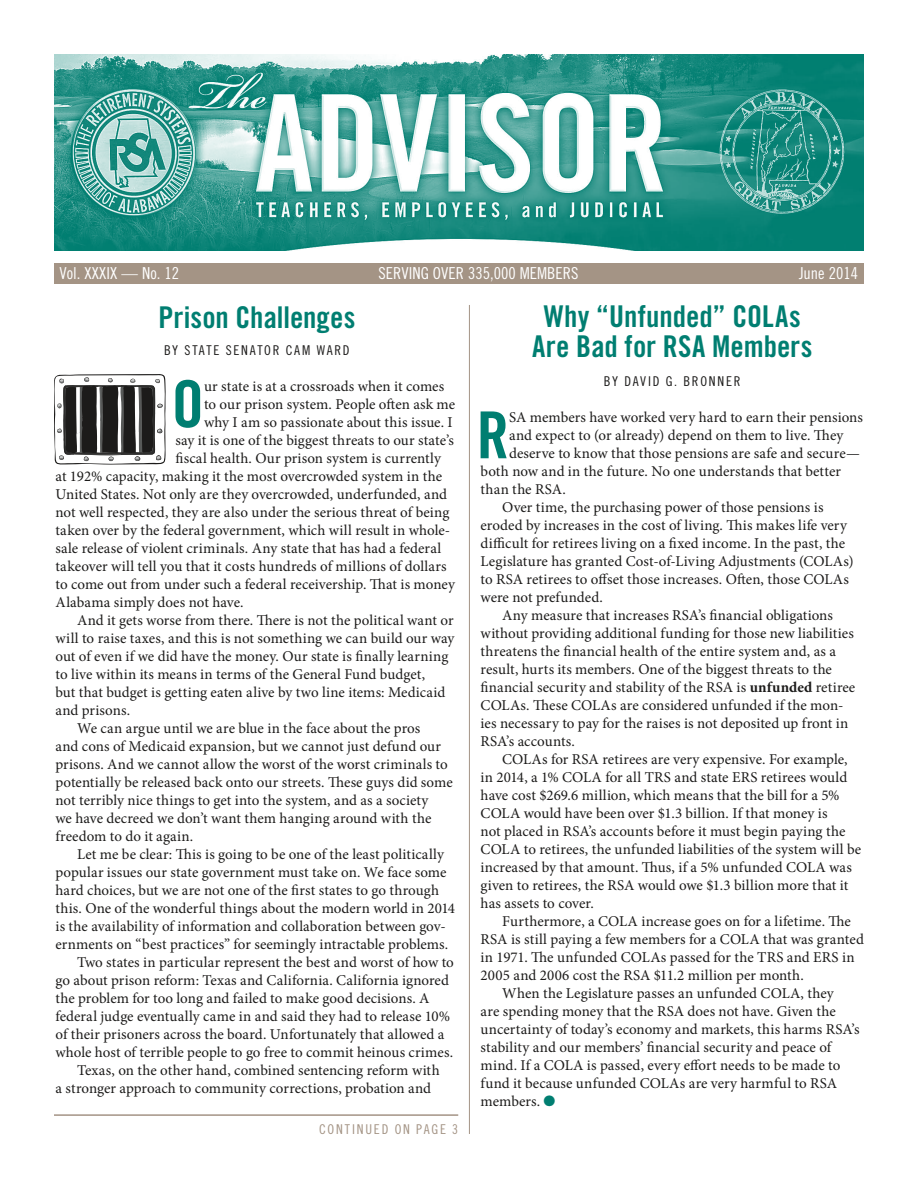
<style>
.page{position:relative;width:918px;height:1188px;background:#fff}
.page>*{position:absolute;margin:0;border:0;box-sizing:border-box;transform-origin:0 0}
.t1{font:64.8px "Trade Gothic Bold Cond Twenty";color:#007e71}
.t2{font:30px/30px "Trade Gothic Bold Cond Twenty";color:#007e71;text-align:center}
.t3{font:16.5px "Trade Gothic Cond Eighteen";color:#fff}
.t4{font:15px "Minion Pro";letter-spacing:.005em;color:#1c1b1a}
.t5{font:15px "Minion Pro";letter-spacing:.025em;color:#1c1b1a}
.t6{font:13.5px "Trade Gothic Cond Eighteen";letter-spacing:.13em;color:#1c1b1a}
.t7{font:13.5px "Trade Gothic Cond Eighteen";letter-spacing:.135em;color:#a49485}
.s1{font-weight:700}
.s2{color:#007e71}
</style>
<div class="page">
<div style="left:54px;top:263px;width:810px;height:21px;background:#a49485"></div>
<img style="left:54px;top:54px;width:810px;height:196px">
<hr style="left:54px;top:1114px;width:404px;height:2px;background:#a49485">
<hr style="left:469px;top:305px;width:1px;height:829px;background:#a49485">
<svg style="left:54px;top:374px;width:112px;height:91px"></svg>
<p class="t3" style="left:60px;top:264px;width:121px">Vol. XXXIX — No. 12</p>
<p class="t3" style="left:379px;top:264px;width:201px">SERVING OVER 335,000 MEMBERS</p>
<p class="t3" style="left:799px;top:264px;width:60px">June 2014</p>
<h2 class="t2" style="left:158px;top:302px;width:198px">Prison Challenges</h2>
<p class="t6" style="left:164px;top:342px;width:187px">BY STATE SENATOR CAM WARD</p>
<h1 class="t1" style="left:172px;top:365px;width:34px">O</h1>
<p class="t4" style="left:204px;top:376px;width:242px">ur state is at a crossroads when it comes</p>
<h2 class="t2" style="left:532px;top:302px;width:282px">Why “Unfunded” COLAs<br>Are Bad for RSA Members</h2>
<p class="t6" style="left:604px;top:373px;width:138px">BY DAVID G. BRONNER</p>
<p class="t4" style="left:204px;top:394px;width:253px">to our prison system. People often ask me</p>
<p class="t4" style="left:204px;top:412px;width:250px">why I am so passionate about this issue. I</p>
<p class="t4" style="left:176px;top:430px;width:280px">say it is one of the biggest threats to our state’s</p>
<p class="t4" style="left:176px;top:448px;width:267px">fiscal health. Our prison system is currently</p>
<p class="t4" style="left:56px;top:466px;width:388px">at 192% capacity, making it the most overcrowded system in the</p>
<p class="t4" style="left:56px;top:484px;width:393px">United States. Not only are they overcrowded, underfunded, and</p>
<p class="t4" style="left:56px;top:502px;width:395px">not well respected, they are also under the serious threat of being</p>
<p class="t4" style="left:56px;top:520px;width:396px">taken over by the federal government, which will result in whole-</p>
<p class="t4" style="left:56px;top:538px;width:387px">sale release of violent criminals. Any state that has had a federal</p>
<p class="t4" style="left:56px;top:556px;width:393px">takeover will tell you that it costs hundreds of millions of dollars</p>
<p class="t4" style="left:56px;top:574px;width:401px">to come out from under such a federal receivership. That is money</p>
<p class="t4" style="left:56px;top:592px;width:190px">Alabama simply does not have.</p>
<p class="t4" style="left:77px;top:610px;width:378px">And it gets worse from there. There is not the political want or</p>
<p class="t4" style="left:56px;top:628px;width:401px">will to raise taxes, and this is not something we can build our way</p>
<p class="t4" style="left:56px;top:646px;width:394px">out of even if we did have the money. Our state is finally learning</p>
<p class="t4" style="left:56px;top:664px;width:371px">to live within its means in terms of the General Fund budget,</p>
<p class="t4" style="left:56px;top:682px;width:391px">but that budget is getting eaten alive by two line items: Medicaid</p>
<p class="t4" style="left:56px;top:700px;width:76px">and prisons.</p>
<p class="t4" style="left:77px;top:718px;width:345px">We can argue until we are blue in the face about the pros</p>
<p class="t4" style="left:56px;top:736px;width:387px">and cons of Medicaid expansion, but we cannot just defund our</p>
<p class="t4" style="left:56px;top:754px;width:394px">prisons. And we cannot allow the worst of the worst criminals to</p>
<p class="t4" style="left:56px;top:772px;width:399px">potentially be released back onto our streets. These guys did some</p>
<p class="t4" style="left:56px;top:790px;width:375px">not terribly nice things to get into the system, and as a society</p>
<p class="t4" style="left:56px;top:808px;width:377px">we have decreed we don’t want them hanging around with the</p>
<p class="t4" style="left:56px;top:826px;width:139px">freedom to do it again.</p>
<p class="t4" style="left:77px;top:844px;width:368px">Let me be clear: This is going to be one of the least politically</p>
<p class="t4" style="left:56px;top:862px;width:393px">popular issues our state government must take on. We face some</p>
<p class="t4" style="left:56px;top:880px;width:385px">hard choices, but we are not one of the first states to go through</p>
<p class="t4" style="left:56px;top:898px;width:401px">this. One of the wonderful things about the modern world in 2014</p>
<p class="t4" style="left:56px;top:916px;width:392px">is the availability of information and collaboration between gov-</p>
<p class="t4" style="left:56px;top:934px;width:394px">ernments on “best practices” for seemingly intractable problems.</p>
<p class="t4" style="left:77px;top:952px;width:378px">Two states in particular represent the best and worst of how to</p>
<p class="t4" style="left:56px;top:970px;width:395px">go about prison reform: Texas and California. California ignored</p>
<p class="t4" style="left:56px;top:988px;width:376px">the problem for too long and failed to make good decisions. A</p>
<p class="t4" style="left:56px;top:1006px;width:396px">federal judge eventually came in and said they had to release 10%</p>
<p class="t4" style="left:56px;top:1024px;width:390px">of their prisoners across the board. Unfortunately that allowed a</p>
<p class="t4" style="left:56px;top:1042px;width:399px">whole host of terrible people to go free to commit heinous crimes.</p>
<p class="t4" style="left:77px;top:1060px;width:364px">Texas, on the other hand, combined sentencing reform with</p>
<p class="t4" style="left:56px;top:1078px;width:377px">a stronger approach to community corrections, probation and</p>
<h1 class="t1" style="left:477px;top:396px;width:34px">R</h1>
<p class="t4" style="left:509px;top:407px;width:355px">SA members have worked very hard to earn their pensions</p>
<p class="t4" style="left:509px;top:425px;width:336px">and expect to (or already) depend on them to live. They</p>
<p class="t4" style="left:509px;top:443px;width:352px">deserve to know that those pensions are safe and secure—</p>
<p class="t4" style="left:481px;top:461px;width:362px">both now and in the future. No one understands that better</p>
<p class="t5" style="left:481px;top:479px;width:87px">than the RSA.</p>
<p class="t4" style="left:502px;top:497px;width:323px">Over time, the purchasing power of those pensions is</p>
<p class="t4" style="left:481px;top:515px;width:368px">eroded by increases in the cost of living. This makes life very</p>
<p class="t4" style="left:481px;top:533px;width:366px">difficult for retirees living on a fixed income. In the past, the</p>
<p class="t4" style="left:481px;top:551px;width:374px">Legislature has granted Cost-of-Living Adjustments (COLAs)</p>
<p class="t4" style="left:481px;top:569px;width:370px">to RSA retirees to offset those increases. Often, those COLAs</p>
<p class="t4" style="left:481px;top:587px;width:124px">were not prefunded.</p>
<p class="t4" style="left:502px;top:605px;width:332px">Any measure that increases RSA’s financial obligations</p>
<p class="t4" style="left:481px;top:623px;width:375px">without providing additional funding for those new liabilities</p>
<p class="t4" style="left:481px;top:641px;width:357px">threatens the financial health of the entire system and, as a</p>
<p class="t4" style="left:481px;top:659px;width:353px">result, hurts its members. One of the biggest threats to the</p>
<p class="t4" style="left:481px;top:677px;width:376px">financial security and stability of the RSA is <span class="s1">unfunded</span> retiree</p>
<p class="t4" style="left:481px;top:695px;width:364px">COLAs. These COLAs are considered unfunded if the mon-</p>
<p class="t4" style="left:481px;top:713px;width:369px">ies necessary to pay for the raises is not deposited up front in</p>
<p class="t4" style="left:481px;top:731px;width:96px">RSA’s accounts.</p>
<p class="t4" style="left:502px;top:749px;width:347px">COLAs for RSA retirees are very expensive. For example,</p>
<p class="t4" style="left:481px;top:767px;width:368px">in 2014, a 1% COLA for all TRS and state ERS retirees would</p>
<p class="t4" style="left:481px;top:785px;width:360px">have cost $269.6 million, which means that the bill for a 5%</p>
<p class="t4" style="left:481px;top:803px;width:348px">COLA would have been over $1.3 billion. If that money is</p>
<p class="t4" style="left:481px;top:821px;width:366px">not placed in RSA’s accounts before it must begin paying the</p>
<p class="t4" style="left:481px;top:839px;width:382px">COLA to retirees, the unfunded liabilities of the system will be</p>
<p class="t4" style="left:481px;top:857px;width:373px">increased by that amount. Thus, if a 5% unfunded COLA was</p>
<p class="t4" style="left:481px;top:875px;width:369px">given to retirees, the RSA would owe $1.3 billion more that it</p>
<p class="t4" style="left:481px;top:893px;width:115px">has assets to cover.</p>
<p class="t4" style="left:502px;top:911px;width:350px">Furthermore, a COLA increase goes on for a lifetime. The</p>
<p class="t4" style="left:481px;top:929px;width:385px">RSA is still paying a few members for a COLA that was granted</p>
<p class="t4" style="left:481px;top:947px;width:376px">in 1971. The unfunded COLAs passed for the TRS and ERS in</p>
<p class="t4" style="left:481px;top:965px;width:325px">2005 and 2006 cost the RSA $11.2 million per month.</p>
<p class="t4" style="left:502px;top:983px;width:333px">When the Legislature passes an unfunded COLA, they</p>
<p class="t4" style="left:481px;top:1001px;width:357px">are spending money that the RSA does not have. Given the</p>
<p class="t4" style="left:481px;top:1019px;width:380px">uncertainty of today’s economy and markets, this harms RSA’s</p>
<p class="t4" style="left:481px;top:1037px;width:352px">stability and our members’ financial security and peace of</p>
<p class="t4" style="left:481px;top:1055px;width:361px">mind. If a COLA is passed, every effort needs to be made to</p>
<p class="t4" style="left:481px;top:1073px;width:358px">fund it because unfunded COLAs are very harmful to RSA</p>
<p class="t4" style="left:481px;top:1091px;width:76px">members. <span class="s2">●</span></p>
<p class="t7" style="left:319px;top:1121px;width:141px">CONTINUED ON PAGE 3</p>
</div>
